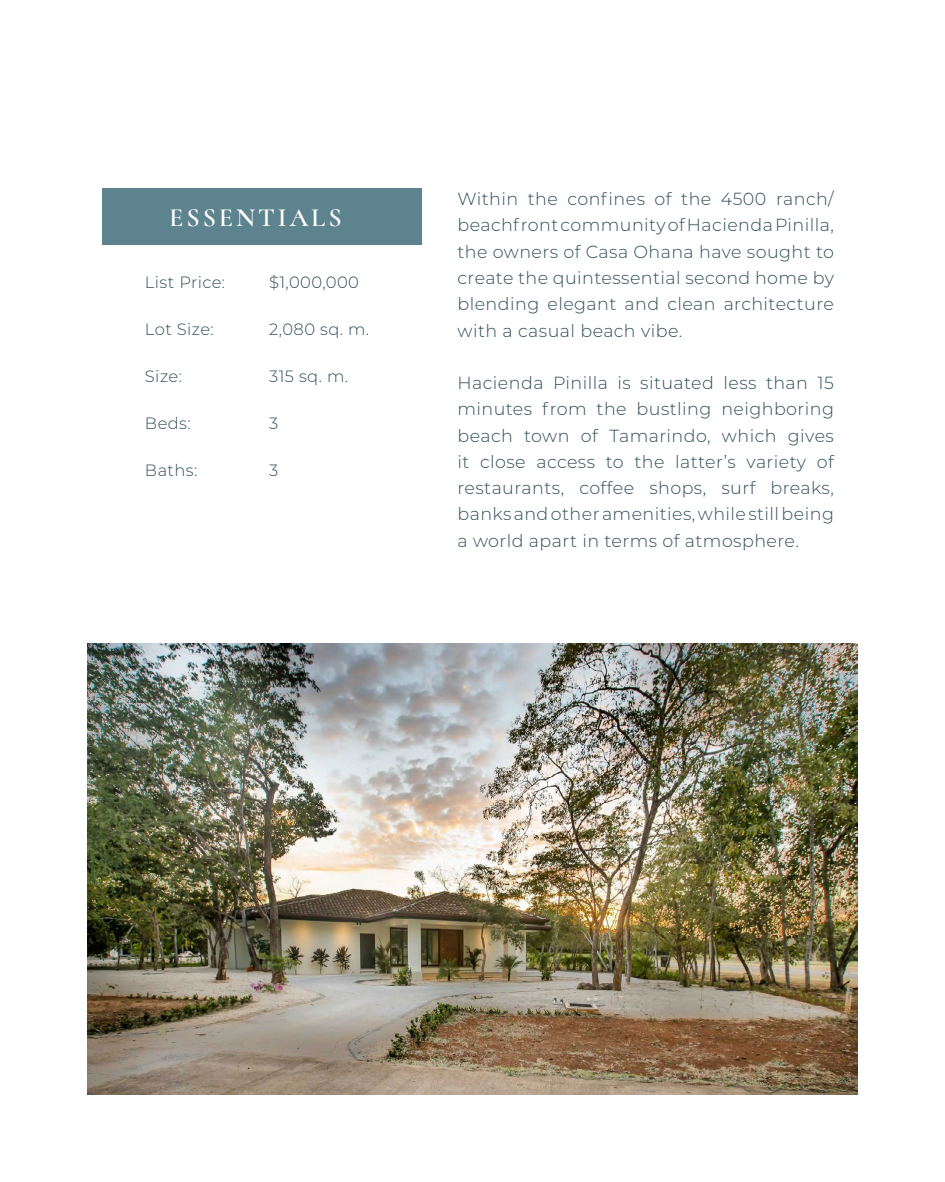
<style>
.page{position:relative;width:945px;height:1182px;background:#fff}
.page>*{position:absolute;margin:0;border:0;box-sizing:border-box;transform-origin:0 0}
.t1{font:600 26.25px "Cormorant";letter-spacing:.11em;color:#fff}
.t2{font:300 17.5px/26.2px "Montserrat";letter-spacing:.025em;color:#2f4e59;text-align:justify}
.t3{font:300 16.36px "Montserrat";letter-spacing:.025em;color:#2f4e59}
</style>
<div class="page">
<div style="left:102px;top:188px;width:320px;height:57px;background:#5d838e"></div>
<img style="left:88px;top:643px;width:770px;height:451px">
<h1 class="t1" style="left:169px;top:201px;width:174px">ESSENTIALS</h1>
<p class="t3" style="left:145px;top:271px;width:82px">List Price:</p>
<p class="t3" style="left:269px;top:271px;width:91px">$1,000,000</p>
<p class="t3" style="left:145px;top:318px;width:70px">Lot Size:</p>
<p class="t3" style="left:269px;top:318px;width:102px">2,080 sq. m.</p>
<p class="t3" style="left:145px;top:365px;width:38px">Size:</p>
<p class="t3" style="left:269px;top:365px;width:80px">315 sq. m.</p>
<p class="t3" style="left:145px;top:412px;width:47px">Beds:</p>
<p class="t3" style="left:269px;top:412px;width:11px">3</p>
<p class="t3" style="left:145px;top:458px;width:54px">Baths:</p>
<p class="t3" style="left:269px;top:458px;width:11px">3</p>
<p class="t2" style="left:457px;top:185px;width:378px">Within the confines of the 4500 ranch/ beachfront community of Hacienda Pinilla, the owners of Casa Ohana have sought to create the quintessential second home by blending elegant and clean architecture with a casual beach vibe.</p>
<p class="t2" style="left:457px;top:369px;width:378px">Hacienda Pinilla is situated less than 15 minutes from the bustling neighboring beach town of Tamarindo, which gives it close access to the latter’s variety of restaurants, coffee shops, surf breaks, banks and other amenities, while still being a world apart in terms of atmosphere.</p>
</div>
